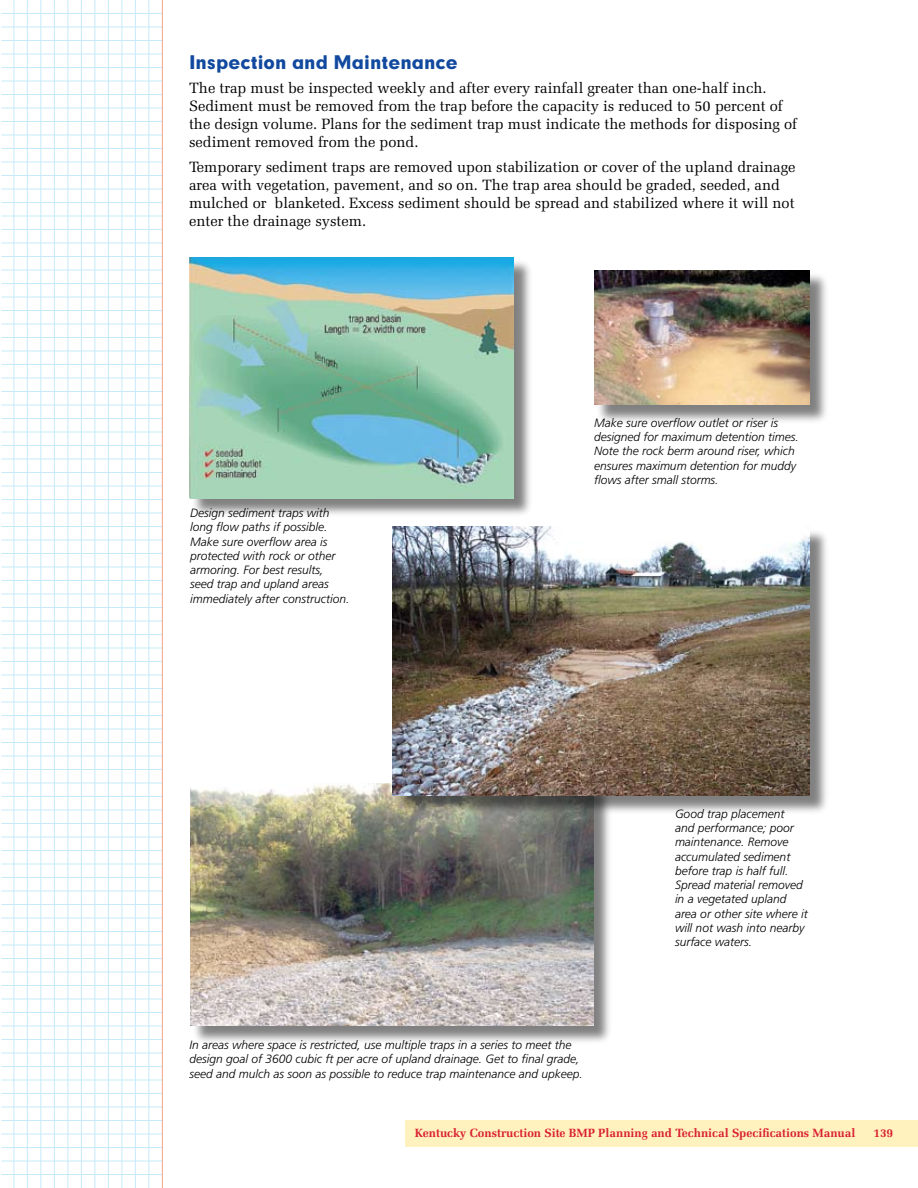
<style>
.page{position:relative;width:918px;height:1188px;background:#fff}
.page>*{position:absolute;margin:0;border:0;box-sizing:border-box;transform-origin:0 0}
.t1{font:18px "Geometric 706 BT Black B";color:#11499f}
.t2{font:15px/18px "Zapf Elliptical 711 BT";color:#000}
.t3{font:italic 300 12px/14.2px "Frutiger";color:#000}
.t4{font:700 12px "Zapf Elliptical 711 BT";color:#da2032}
</style>
<div class="page">
<hr style="left:2px;top:13px;width:160px;height:1px;background:#c7eafb">
<hr style="left:2px;top:27px;width:160px;height:1px;background:#c7eafb">
<hr style="left:2px;top:40px;width:160px;height:1px;background:#c7eafb">
<hr style="left:2px;top:54px;width:160px;height:1px;background:#c7eafb">
<hr style="left:2px;top:67px;width:160px;height:1px;background:#c7eafb">
<hr style="left:2px;top:81px;width:160px;height:1px;background:#c7eafb">
<hr style="left:2px;top:94px;width:160px;height:1px;background:#c7eafb">
<hr style="left:2px;top:108px;width:160px;height:1px;background:#c7eafb">
<hr style="left:2px;top:121px;width:160px;height:1px;background:#c7eafb">
<hr style="left:2px;top:135px;width:160px;height:1px;background:#c7eafb">
<hr style="left:2px;top:148px;width:160px;height:1px;background:#c7eafb">
<hr style="left:2px;top:162px;width:160px;height:1px;background:#c7eafb">
<hr style="left:2px;top:175px;width:160px;height:1px;background:#c7eafb">
<hr style="left:2px;top:189px;width:160px;height:1px;background:#c7eafb">
<hr style="left:2px;top:202px;width:160px;height:1px;background:#c7eafb">
<hr style="left:2px;top:216px;width:160px;height:1px;background:#c7eafb">
<hr style="left:2px;top:229px;width:160px;height:1px;background:#c7eafb">
<hr style="left:2px;top:243px;width:160px;height:1px;background:#c7eafb">
<hr style="left:2px;top:256px;width:160px;height:1px;background:#c7eafb">
<hr style="left:2px;top:270px;width:160px;height:1px;background:#c7eafb">
<hr style="left:2px;top:283px;width:160px;height:1px;background:#c7eafb">
<hr style="left:2px;top:297px;width:160px;height:1px;background:#c7eafb">
<hr style="left:2px;top:310px;width:160px;height:1px;background:#c7eafb">
<hr style="left:2px;top:324px;width:160px;height:1px;background:#c7eafb">
<hr style="left:2px;top:337px;width:160px;height:1px;background:#c7eafb">
<hr style="left:2px;top:351px;width:160px;height:1px;background:#c7eafb">
<hr style="left:2px;top:364px;width:160px;height:1px;background:#c7eafb">
<hr style="left:2px;top:378px;width:160px;height:1px;background:#c7eafb">
<hr style="left:2px;top:391px;width:160px;height:1px;background:#c7eafb">
<hr style="left:2px;top:405px;width:160px;height:1px;background:#c7eafb">
<hr style="left:2px;top:418px;width:160px;height:1px;background:#c7eafb">
<hr style="left:2px;top:432px;width:160px;height:1px;background:#c7eafb">
<hr style="left:2px;top:445px;width:160px;height:1px;background:#c7eafb">
<hr style="left:2px;top:459px;width:160px;height:1px;background:#c7eafb">
<hr style="left:2px;top:472px;width:160px;height:1px;background:#c7eafb">
<hr style="left:2px;top:486px;width:160px;height:1px;background:#c7eafb">
<hr style="left:2px;top:499px;width:160px;height:1px;background:#c7eafb">
<hr style="left:2px;top:513px;width:160px;height:1px;background:#c7eafb">
<hr style="left:2px;top:526px;width:160px;height:1px;background:#c7eafb">
<hr style="left:2px;top:540px;width:160px;height:1px;background:#c7eafb">
<hr style="left:2px;top:553px;width:160px;height:1px;background:#c7eafb">
<hr style="left:2px;top:567px;width:160px;height:1px;background:#c7eafb">
<hr style="left:2px;top:580px;width:160px;height:1px;background:#c7eafb">
<hr style="left:2px;top:594px;width:160px;height:1px;background:#c7eafb">
<hr style="left:2px;top:607px;width:160px;height:1px;background:#c7eafb">
<hr style="left:2px;top:621px;width:160px;height:1px;background:#c7eafb">
<hr style="left:2px;top:634px;width:160px;height:1px;background:#c7eafb">
<hr style="left:2px;top:648px;width:160px;height:1px;background:#c7eafb">
<hr style="left:2px;top:661px;width:160px;height:1px;background:#c7eafb">
<hr style="left:2px;top:675px;width:160px;height:1px;background:#c7eafb">
<hr style="left:2px;top:688px;width:160px;height:1px;background:#c7eafb">
<hr style="left:2px;top:702px;width:160px;height:1px;background:#c7eafb">
<hr style="left:2px;top:715px;width:160px;height:1px;background:#c7eafb">
<hr style="left:2px;top:729px;width:160px;height:1px;background:#c7eafb">
<hr style="left:2px;top:742px;width:160px;height:1px;background:#c7eafb">
<hr style="left:2px;top:756px;width:160px;height:1px;background:#c7eafb">
<hr style="left:2px;top:769px;width:160px;height:1px;background:#c7eafb">
<hr style="left:2px;top:783px;width:160px;height:1px;background:#c7eafb">
<hr style="left:2px;top:796px;width:160px;height:1px;background:#c7eafb">
<hr style="left:2px;top:810px;width:160px;height:1px;background:#c7eafb">
<hr style="left:2px;top:823px;width:160px;height:1px;background:#c7eafb">
<hr style="left:2px;top:837px;width:160px;height:1px;background:#c7eafb">
<hr style="left:2px;top:850px;width:160px;height:1px;background:#c7eafb">
<hr style="left:2px;top:864px;width:160px;height:1px;background:#c7eafb">
<hr style="left:2px;top:877px;width:160px;height:1px;background:#c7eafb">
<hr style="left:2px;top:891px;width:160px;height:1px;background:#c7eafb">
<hr style="left:2px;top:904px;width:160px;height:1px;background:#c7eafb">
<hr style="left:2px;top:918px;width:160px;height:1px;background:#c7eafb">
<hr style="left:2px;top:931px;width:160px;height:1px;background:#c7eafb">
<hr style="left:2px;top:945px;width:160px;height:1px;background:#c7eafb">
<hr style="left:2px;top:958px;width:160px;height:1px;background:#c7eafb">
<hr style="left:2px;top:972px;width:160px;height:1px;background:#c7eafb">
<hr style="left:2px;top:985px;width:160px;height:1px;background:#c7eafb">
<hr style="left:2px;top:999px;width:160px;height:1px;background:#c7eafb">
<hr style="left:2px;top:1012px;width:160px;height:1px;background:#c7eafb">
<hr style="left:2px;top:1026px;width:160px;height:1px;background:#c7eafb">
<hr style="left:2px;top:1039px;width:160px;height:1px;background:#c7eafb">
<hr style="left:2px;top:1053px;width:160px;height:1px;background:#c7eafb">
<hr style="left:2px;top:1066px;width:160px;height:1px;background:#c7eafb">
<hr style="left:2px;top:1080px;width:160px;height:1px;background:#c7eafb">
<hr style="left:2px;top:1093px;width:160px;height:1px;background:#c7eafb">
<hr style="left:2px;top:1107px;width:160px;height:1px;background:#c7eafb">
<hr style="left:2px;top:1120px;width:160px;height:1px;background:#c7eafb">
<hr style="left:2px;top:1134px;width:160px;height:1px;background:#c7eafb">
<hr style="left:2px;top:1147px;width:160px;height:1px;background:#c7eafb">
<hr style="left:2px;top:1161px;width:160px;height:1px;background:#c7eafb">
<hr style="left:2px;top:1174px;width:160px;height:1px;background:#c7eafb">
<div style="left:405px;top:1120px;width:513px;height:27px;background:#fff2be"></div>
<hr style="left:162px;top:0;width:1px;height:1188px;background:#eea795">
<hr style="left:148px;top:0;width:1px;height:1188px;background:#c7eafb">
<hr style="left:135px;top:0;width:1px;height:1188px;background:#c7eafb">
<hr style="left:122px;top:0;width:1px;height:1188px;background:#c7eafb">
<hr style="left:108px;top:0;width:1px;height:1188px;background:#c7eafb">
<hr style="left:94px;top:0;width:1px;height:1188px;background:#c7eafb">
<hr style="left:81px;top:0;width:1px;height:1188px;background:#c7eafb">
<hr style="left:68px;top:0;width:1px;height:1188px;background:#c7eafb">
<hr style="left:54px;top:0;width:1px;height:1188px;background:#c7eafb">
<hr style="left:40px;top:0;width:1px;height:1188px;background:#c7eafb">
<hr style="left:27px;top:0;width:1px;height:1188px;background:#c7eafb">
<hr style="left:14px;top:0;width:1px;height:1188px;background:#c7eafb">
<div style="left:192px;top:784px;width:421px;height:262px;background:#000;opacity:.5"></div>
<img style="left:190px;top:783px;width:404px;height:243px">
<div style="left:394px;top:528px;width:436px;height:287px;background:#000;opacity:.5"></div>
<img style="left:392px;top:526px;width:418px;height:270px">
<div style="left:191px;top:259px;width:343px;height:259px;background:#000;opacity:.5"></div>
<img style="left:189px;top:257px;width:325px;height:242px">
<div style="left:596px;top:272px;width:234px;height:153px;background:#000;opacity:.5"></div>
<img style="left:594px;top:270px;width:216px;height:135px">
<h1 class="t1" style="left:189px;top:50px;width:270px">Inspection and Maintenance</h1>
<p class="t2" style="left:189px;top:79px;width:610px">The trap must be inspected weekly and after every rainfall greater than one-half inch.<br>Sediment must be removed from the trap before the capacity is reduced to 50 percent of the design volume. Plans for the sediment trap must indicate the methods for disposing of sediment removed from the pond.</p>
<p class="t2" style="left:189px;top:158px;width:608px">Temporary sediment traps are removed upon stabilization or cover of the upland drainage area with vegetation, pavement, and so on. The trap area should be graded, seeded, and mulched or blanketed. Excess sediment should be spread and stabilized where it will not enter the drainage system.</p>
<p class="t3" style="left:190px;top:506px;width:161px">Design sediment traps with long flow paths if possible.<br>Make sure overflow area is protected with rock or other armoring. For best results, seed trap and upland areas immediately after construction.</p>
<p class="t3" style="left:594px;top:416px;width:206px">Make sure overflow outlet or riser is designed for maximum detention times.<br>Note the rock berm around riser, which ensures maximum detention for muddy flows after small storms.</p>
<p class="t3" style="left:190px;top:1038px;width:395px">In areas where space is restricted, use multiple traps in a series to meet the design goal of 3600 cubic ft per acre of upland drainage. Get to final grade, seed and mulch as soon as possible to reduce trap maintenance and upkeep.</p>
<p class="t3" style="left:675px;top:807px;width:134px">Good trap placement<br>and performance; poor maintenance. Remove accumulated sediment before trap is half full.<br>Spread material removed in a vegetated upland area or other site where it will not wash into nearby surface waters.</p>
<p class="t4" style="left:415px;top:1126px;width:442px">Kentucky Construction Site BMP Planning and Technical Specifications Manual</p>
<p class="t4" style="left:873px;top:1126px;width:21px">139</p>
</div>
